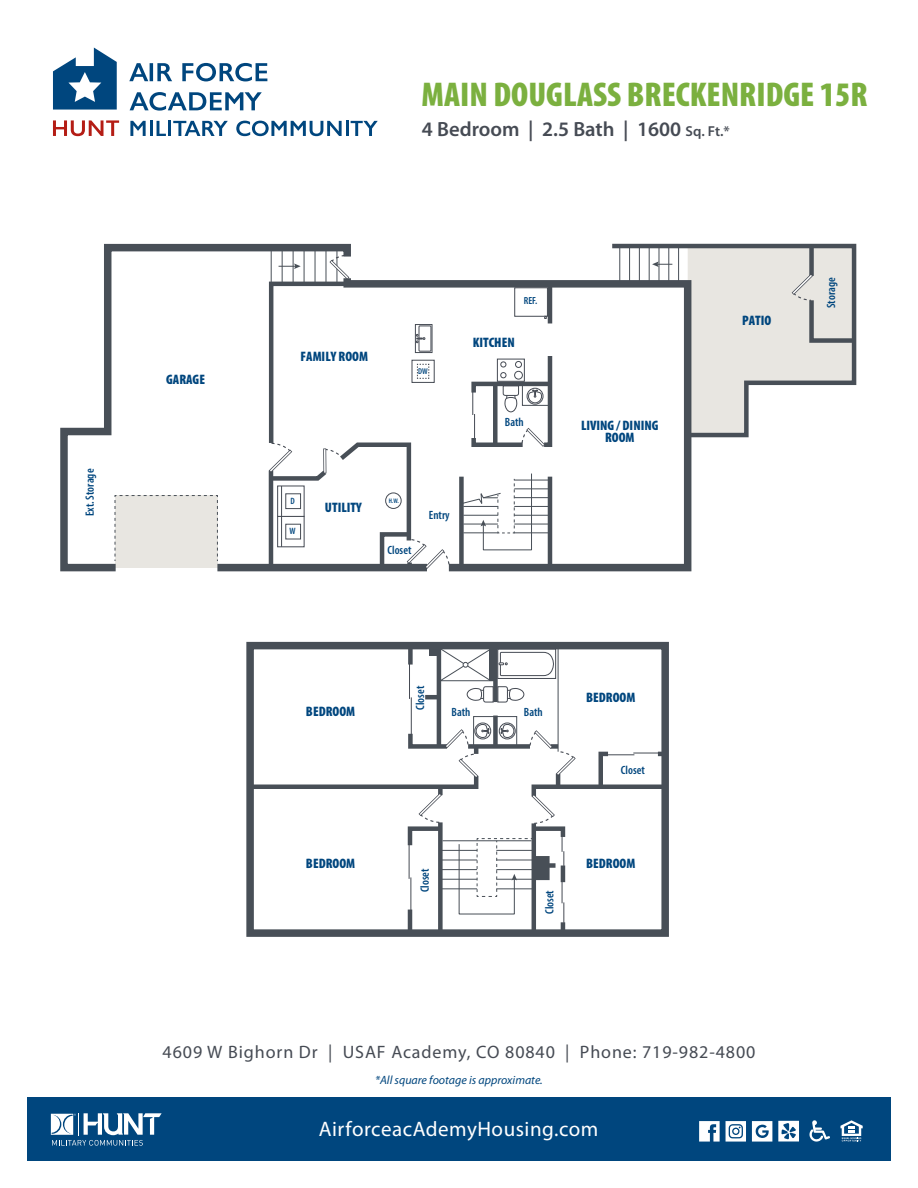
<style>
.page{position:relative;width:918px;height:1188px;background:#fff}
.page>*{position:absolute;margin:0;border:0;box-sizing:border-box;transform-origin:0 0}
.t1{font:900 condensed 34.5px "Myriad Pro";color:#7bb03f}
.t2{font:21px "Myriad Pro";letter-spacing:.025em;color:#fff}
.t3{font:600 20.55px "Myriad Pro";color:#464b54}
.t4{font:18px "Myriad Pro";letter-spacing:.05em;color:#464b54}
.t5{font:900 condensed 13.8px/12px "Myriad Pro";color:#00467e;text-align:center}
.t6{font:600 condensed 12px "Myriad Pro";color:#00467e}
.t7{font:italic 12px "Myriad Pro";color:#00467e}
.t8{font:600 condensed 10.35px "Myriad Pro";color:#00467e}
.t9{font:600 condensed 9.15px "Myriad Pro";color:#00467e}
.t10{font:600 condensed 8.4px "Myriad Pro";color:#00467e}
.t11{font:600 condensed 6.6px "Myriad Pro";color:#00467e}
.s1{font-size:14.4px}
</style>
<div class="page">
<div style="left:27px;top:1098px;width:864px;height:63px;background:#00467e"></div>
<svg style="left:51px;top:1113px;width:111px;height:33px"></svg>
<svg style="left:840px;top:1120px;width:23px;height:22px"></svg>
<svg style="left:810px;top:1120px;width:20px;height:22px"></svg>
<svg style="left:699px;top:1121px;width:21px;height:21px"></svg>
<svg style="left:752px;top:1121px;width:20px;height:21px"></svg>
<svg style="left:726px;top:1121px;width:20px;height:21px"></svg>
<svg style="left:778px;top:1121px;width:21px;height:20px"></svg>
<svg style="left:53px;top:120px;width:66px;height:16px"></svg>
<svg style="left:130px;top:121px;width:16px;height:15px"></svg>
<hr style="left:150px;top:121px;width:3px;height:15px;background:#00467e">
<svg style="left:157px;top:121px;width:9px;height:15px"></svg>
<hr style="left:168px;top:121px;width:3px;height:15px;background:#00467e">
<svg style="left:173px;top:121px;width:55px;height:15px"></svg>
<svg style="left:236px;top:121px;width:106px;height:15px"></svg>
<hr style="left:346px;top:121px;width:3px;height:15px;background:#00467e">
<svg style="left:351px;top:121px;width:27px;height:15px"></svg>
<svg style="left:53px;top:48px;width:64px;height:62px"></svg>
<svg style="left:129px;top:63px;width:138px;height:48px"></svg>
<svg style="left:450px;top:280px;width:242px;height:292px"></svg>
<svg style="left:60px;top:243px;width:291px;height:329px"></svg>
<div style="left:246px;top:642px;width:423px;height:295px;border:8px solid #484f57"></div>
<div style="left:459px;top:477px;width:5px;height:91px;background:#484f57"></div>
<hr style="left:548px;top:477px;width:4px;height:91px;background:#484f57">
<hr style="left:548px;top:284px;width:4px;height:39px;background:#484f57">
<svg style="left:608px;top:243px;width:249px;height:197px"></svg>
<hr style="left:532px;top:823px;width:4px;height:110px;background:#484f57">
<div style="left:438px;top:822px;width:5px;height:111px;background:#484f57"></div>
<hr style="left:408px;top:910px;width:4px;height:23px;background:#484f57">
<hr style="left:561px;top:922px;width:4px;height:11px;background:#484f57">
<hr style="left:558px;top:646px;width:1px;height:106px;background:#484f57">
<div style="left:408px;top:646px;width:5px;height:19px;background:#484f57"></div>
<hr style="left:437px;top:646px;width:4px;height:100px;background:#484f57">
<hr style="left:425px;top:695px;width:14px;height:4px;background:#484f57">
<div style="left:493px;top:646px;width:5px;height:56px;background:#484f57"></div>
<div style="left:493px;top:716px;width:5px;height:30px;background:#484f57"></div>
<div style="left:429px;top:649px;width:8px;height:7px;background:#484f57"></div>
<div style="left:114px;top:495px;width:104px;height:66px;background:#e8e6e1"></div>
<hr style="left:514px;top:480px;width:35px;height:1px;background:#484f57">
<hr style="left:514px;top:488px;width:35px;height:1px;background:#484f57">
<hr style="left:514px;top:497px;width:35px;height:1px;background:#484f57">
<hr style="left:514px;top:506px;width:35px;height:1px;background:#484f57">
<hr style="left:514px;top:515px;width:35px;height:1px;background:#484f57">
<hr style="left:514px;top:524px;width:35px;height:1px;background:#484f57">
<hr style="left:514px;top:532px;width:35px;height:1px;background:#484f57">
<svg style="left:461px;top:473px;width:71px;height:78px"></svg>
<hr style="left:678px;top:247px;width:1px;height:34px;background:#484f57">
<hr style="left:668px;top:247px;width:1px;height:34px;background:#484f57">
<hr style="left:659px;top:247px;width:1px;height:34px;background:#484f57">
<hr style="left:649px;top:247px;width:1px;height:34px;background:#484f57">
<hr style="left:639px;top:247px;width:1px;height:34px;background:#484f57">
<hr style="left:629px;top:247px;width:1px;height:34px;background:#484f57">
<hr style="left:619px;top:247px;width:1px;height:34px;background:#484f57">
<svg style="left:652px;top:261px;width:20px;height:6px"></svg>
<hr style="left:271px;top:250px;width:1px;height:32px;background:#484f57">
<hr style="left:282px;top:250px;width:1px;height:32px;background:#484f57">
<hr style="left:293px;top:250px;width:1px;height:32px;background:#484f57">
<hr style="left:304px;top:250px;width:1px;height:32px;background:#484f57">
<hr style="left:315px;top:250px;width:1px;height:32px;background:#484f57">
<hr style="left:326px;top:250px;width:1px;height:32px;background:#484f57">
<hr style="left:337px;top:250px;width:1px;height:32px;background:#484f57">
<div style="left:473px;top:716px;width:44px;height:31px;border:1px solid #484f57"></div>
<div style="left:514px;top:287px;width:34px;height:30px;background:#fff;border:1px solid #464b54"></div>
<div style="left:499px;top:723px;width:16px;height:16px;border:1px solid #464b54;border-radius:50%"></div>
<div style="left:475px;top:723px;width:16px;height:16px;border:1px solid #464b54;border-radius:50%"></div>
<svg style="left:554px;top:649px;width:2px;height:30px"></svg>
<svg style="left:441px;top:648px;width:113px;height:55px"></svg>
<hr style="left:411px;top:697px;width:1px;height:37px;background:#464b54">
<hr style="left:409px;top:664px;width:1px;height:35px;background:#464b54">
<svg style="left:469px;top:352px;width:85px;height:97px"></svg>
<svg style="left:267px;top:254px;width:183px;height:318px"></svg>
<svg style="left:688px;top:246px;width:169px;height:189px"></svg>
<svg style="left:246px;top:724px;width:423px;height:199px"></svg>
<p class="t6" style="left:82px;top:516px;width:49px;rotate:-90deg">Ext. Storage</p>
<h1 class="t1" style="left:422px;top:73px;width:448px">MAIN DOUGLASS BRECKENRIDGE 15R</h1>
<h3 class="t3" style="left:422px;top:116px;width:310px">4 Bedroom | 2.5 Bath | 1600 <span class="s1">Sq. Ft.*</span></h3>
<p class="t5" style="left:166px;top:373px;width:40px">GARAGE</p>
<p class="t5" style="left:301px;top:350px;width:69px">FAMILY ROOM</p>
<p class="t10" style="left:418px;top:366px;width:11px">DW</p>
<p class="t8" style="left:524px;top:294px;width:15px">REF.</p>
<p class="t5" style="left:473px;top:336px;width:43px">KITCHEN</p>
<p class="t6" style="left:505px;top:415px;width:20px">Bath</p>
<p class="t9" style="left:290px;top:495px;width:6px">D</p>
<p class="t11" style="left:389px;top:496px;width:12px">H.W.</p>
<p class="t9" style="left:290px;top:526px;width:8px">W</p>
<p class="t5" style="left:325px;top:501px;width:38px">UTILITY</p>
<p class="t6" style="left:388px;top:543px;width:25px">Closet</p>
<p class="t6" style="left:429px;top:508px;width:22px">Entry</p>
<p class="t5" style="left:581px;top:419px;width:79px">LIVING / DINING<br>ROOM</p>
<p class="t5" style="left:306px;top:705px;width:51px">BEDROOM</p>
<p class="t5" style="left:306px;top:857px;width:51px">BEDROOM</p>
<p class="t6" style="left:413px;top:710px;width:25px;rotate:-90deg">Closet</p>
<p class="t6" style="left:452px;top:705px;width:20px">Bath</p>
<p class="t6" style="left:524px;top:705px;width:20px">Bath</p>
<p class="t5" style="left:586px;top:691px;width:51px">BEDROOM</p>
<p class="t6" style="left:621px;top:762px;width:25px">Closet</p>
<p class="t6" style="left:417px;top:892px;width:25px;rotate:-90deg">Closet</p>
<p class="t6" style="left:542px;top:914px;width:25px;rotate:-90deg">Closet</p>
<p class="t5" style="left:586px;top:857px;width:51px">BEDROOM</p>
<p class="t5" style="left:742px;top:314px;width:31px">PATIO</p>
<h3 class="t4" style="left:163px;top:1041px;width:594px">4609 W Bighorn Dr | USAF Academy, CO 80840 | Phone: 719-982-4800</h3>
<p class="t7" style="left:375px;top:1072px;width:169px">*All square footage is approximate.</p>
<h2 class="t2" style="left:319px;top:1116px;width:281px">AirforceacAdemyHousing.com</h2>
<p class="t6" style="left:824px;top:308px;width:32px;rotate:-90deg">Storage</p>
</div>
